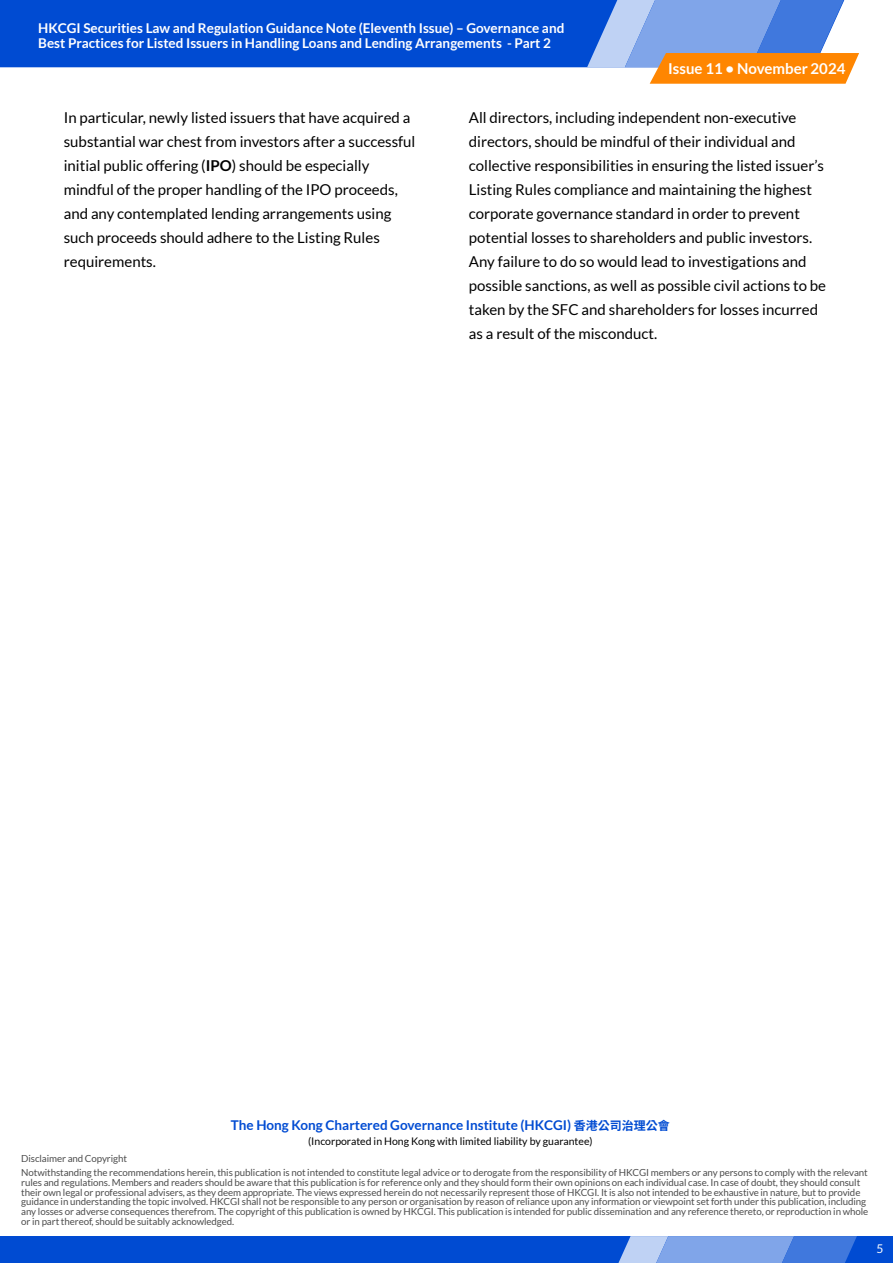
<style>
.page{position:relative;width:893px;height:1263px;background:#fff}
.page>*{position:absolute;margin:0;border:0;box-sizing:border-box;transform-origin:0 0}
.t1{font:15px/24px "Lato";color:#000}
.t2{font:700 15px "Lato";color:#fff}
.t3{font:700 13.5px/15px "Lato";color:#fff}
.t4{font:700 13.5px "Lato";color:#004bd2}
.t5{font:12px "Lato";color:#fff}
.t6{font:10.5px "Lato";color:#000}
.t7{font:9.75px/9.8px "Lato";letter-spacing:-.01em;color:#4d4d4d}
.s1{font-weight:700}
.s2{font-family:"Noto Sans CJ Ktc";font-size:12px}
</style>
<div class="page">
<div style="left:0;top:1236px;width:893px;height:27px;background:#004bd2"></div>
<svg style="left:618px;top:1236px;width:239px;height:27px;background:#719be6"></svg>
<div style="left:0;top:0;width:587px;height:67px;background:#004bd2"></div>
<svg style="left:587px;top:0;width:272px;height:84px;background:#a8a1ad"></svg>
<h2 class="t3" style="left:38px;top:21px;width:528px">HKCGI Securities Law and Regulation Guidance Note (Eleventh Issue) – Governance and<br>Best Practices for Listed Issuers in Handling Loans and Lending Arrangements - Part 2</h2>
<h1 class="t2" style="left:668px;top:60px;width:179px">Issue 11 • November 2024</h1>
<p class="t1" style="left:64px;top:105px;width:353px">In particular, newly listed issuers that have acquired a substantial war chest from investors after a successful initial public offering (<span class="s1">IPO</span>) should be especially mindful of the proper handling of the IPO proceeds, and any contemplated lending arrangements using such proceeds should adhere to the Listing Rules requirements.</p>
<p class="t1" style="left:469px;top:105px;width:359px">All directors, including independent non-executive directors, should be mindful of their individual and collective responsibilities in ensuring the listed issuer’s Listing Rules compliance and maintaining the highest corporate governance standard in order to prevent potential losses to shareholders and public investors.<br>Any failure to do so would lead to investigations and possible sanctions, as well as possible civil actions to be taken by the SFC and shareholders for losses incurred as a result of the misconduct.</p>
<h2 class="t4" style="left:231px;top:1118px;width:440px">The Hong Kong Chartered Governance Institute (HKCGI) <span class="s2">香港公司治理公會</span></h2>
<p class="t6" style="left:308px;top:1136px;width:286px">(Incorporated in Hong Kong with limited liability by guarantee)</p>
<p class="t7" style="left:21px;top:1151px;width:848px;line-height:14px">Disclaimer and Copyright<br>Notwithstanding the recommendations herein, this publication is not intended to constitute legal advice or to derogate from the responsibility of HKCGI members or any persons to comply with the relevant</p>
<p class="t7" style="left:21px;top:1177px;width:848px">rules and regulations. Members and readers should be aware that this publication is for reference only and they should form their own opinions on each individual case. In case of doubt, they should consult their own legal or professional advisers, as they deem appropriate. The views expressed herein do not necessarily represent those of HKCGI. It is also not intended to be exhaustive in nature, but to provide guidance in understanding the topic involved. HKCGI shall not be responsible to any person or organisation by reason of reliance upon any information or viewpoint set forth under this publication, including any losses or adverse consequences therefrom. The copyright of this publication is owned by HKCGI. This publication is intended for public dissemination and any reference thereto, or reproduction in whole or in part thereof, should be suitably acknowledged.</p>
<p class="t5" style="left:876px;top:1241px;width:8px">5</p>
</div>
